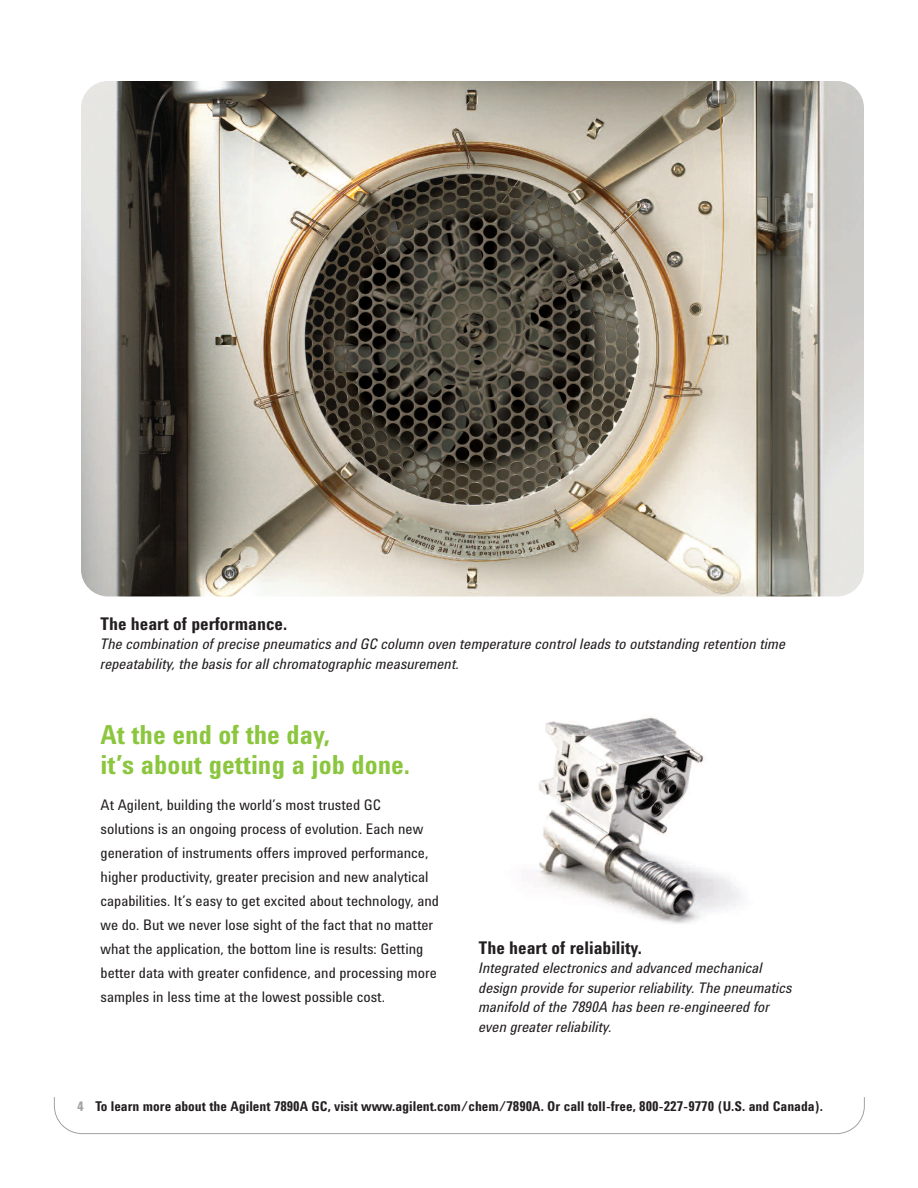
<style>
.page{position:relative;width:918px;height:1188px;background:#fff}
.page>*{position:absolute;margin:0;border:0;box-sizing:border-box;transform-origin:0 0}
.t1{font:700 27px/30px "Agilent Cond";color:#8bc63e}
.t2{font:700 18px "Agilent Cond";color:#231f20}
.t3{font:15px/24px "Agilent Cond";color:#231f20}
.t4{font:italic 15px/19.5px "Agilent Cond";color:#231f20}
.t5{font:700 13.8px "Agilent Cond";color:#231f20}
.s1{font-size:13.5px;color:#a1a1a5}
</style>
<div class="page">
<img style="left:537px;top:717px;width:205px;height:207px">
<svg style="left:54px;top:1097px;width:811px;height:37px"></svg>
<img style="left:81px;top:81px;width:783px;height:515px;border-radius:27px">
<p class="t2" style="left:101px;top:617px;width:188px">The heart of performance.</p>
<p class="t4" style="left:101px;top:635px;width:687px">The combination of precise pneumatics and GC column oven temperature control leads to outstanding retention time repeatability, the basis for all chromatographic measurement.</p>
<h1 class="t1" style="left:101px;top:722px;width:311px">At the end of the day,<br>it’s about getting a job done.</h1>
<p class="t3" style="left:101px;top:794px;width:340px">At Agilent, building the world’s most trusted GC<br>solutions is an ongoing process of evolution. Each new generation of instruments offers improved performance, higher productivity, greater precision and new analytical capabilities. It’s easy to get excited about technology, and we do. But we never lose sight of the fact that no matter what the application, the bottom line is results: Getting better data with greater confidence, and processing more samples in less time at the lowest possible cost.</p>
<p class="t2" style="left:479px;top:941px;width:165px">The heart of reliability.</p>
<p class="t4" style="left:479px;top:960px;width:315px">Integrated electronics and advanced mechanical design provide for superior reliability. The pneumatics manifold of the 7890A has been re-engineered for even greater reliability.</p>
<p class="t5" style="left:77px;top:1102px;width:747px"><span class="s1">4</span> To learn more about the Agilent 7890A GC, visit www.agilent.com/chem/7890A. Or call toll-free, 800-227-9770 (U.S. and Canada).</p>
</div>
